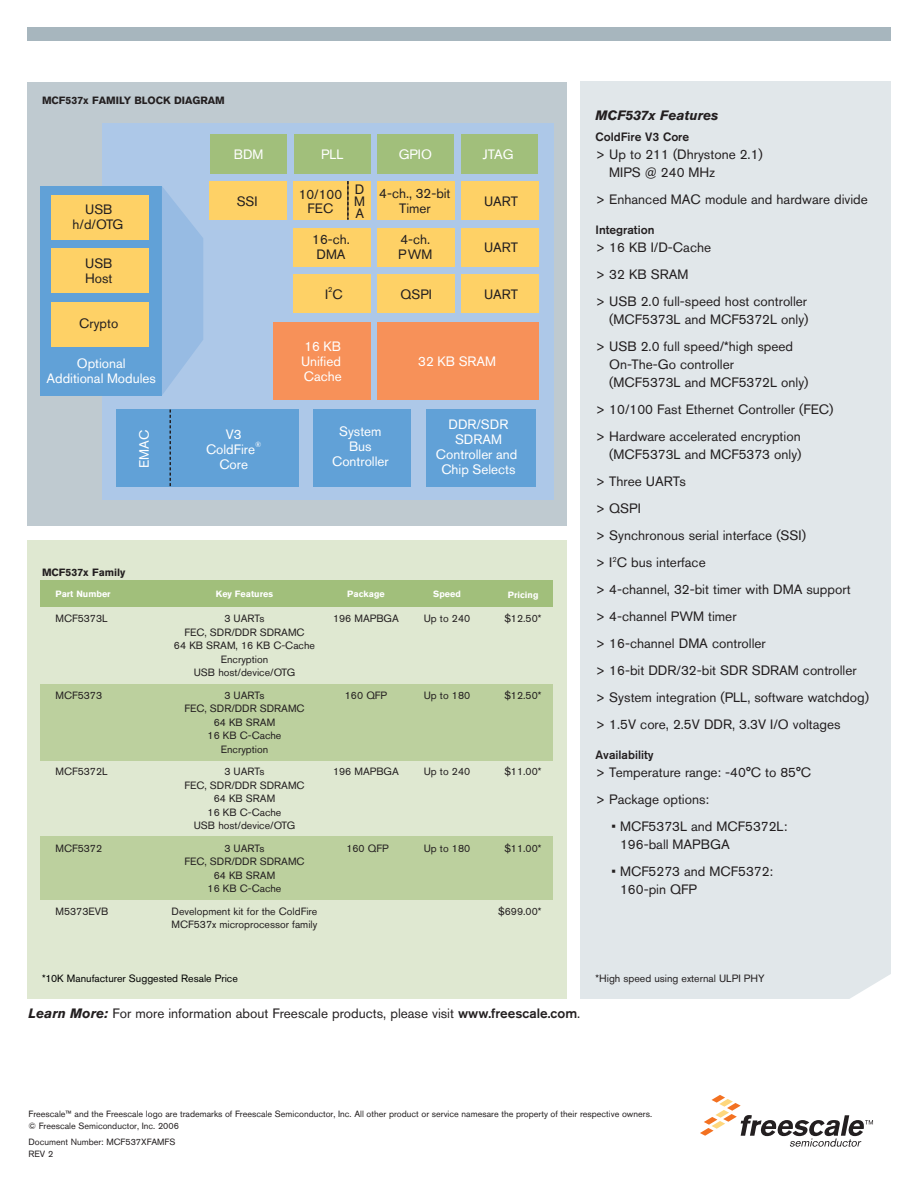
<style>
.page{position:relative;width:918px;height:1188px;background:#fff}
.page>*{position:absolute;margin:0;border:0;box-sizing:border-box;transform-origin:0 0}
.t1{font:13.5px/27px "Akzidenz Grotesk BQ";color:#231f20}
.t2{font:13.5px/15px "Akzidenz Grotesk BQ";color:#fff;text-align:center}
.t3{font:italic 700 13.5px "Akzidenz Grotesk BQ";color:#231f20}
.t4{font:13.35px "Akzidenz Grotesk BQ";color:#fff}
.t5{font:500 12px "Akzidenz Grotesk BQ";color:#231f20}
.t6{font:10.5px/13.5px "Akzidenz Grotesk BQ";color:#231f20;text-align:center}
.t7{font:700 10.5px "Akzidenz Grotesk BQ";color:#231f20}
.t8{font:10.5px "Akzidenz Grotesk BQ";color:#000}
.t9{font:9px/12px "Akzidenz Grotesk BQ";color:#231f20}
.t10{font:700 9px "Akzidenz Grotesk BQ";color:#fff}
.t11{font:7.5px "Akzidenz Grotesk BQ";color:#fff}
.s1{font-weight:700;font-style:italic}
.s2{font-weight:500}
</style>
<div class="page">
<div style="left:580px;top:82px;width:311px;height:917px;background:#e1e7ea"></div>
<div style="left:27px;top:27px;width:864px;height:13px;background:#a7b6be"></div>
<svg style="left:700px;top:974px;width:191px;height:173px"></svg>
<div style="left:27px;top:540px;width:540px;height:459px;background:#dfe8d1"></div>
<div style="left:40px;top:580px;width:514px;height:28px;background:#a1bf7b"></div>
<div style="left:40px;top:684px;width:514px;height:77px;background:#bcd09e"></div>
<div style="left:40px;top:836px;width:514px;height:64px;background:#bcd09e"></div>
<div style="left:27px;top:82px;width:540px;height:444px;background:#bfcad0"></div>
<div style="left:102px;top:123px;width:452px;height:377px;background:#adc8e8"></div>
<div style="left:40px;top:186px;width:122px;height:210px;background:#61a1d7"></div>
<div style="left:52px;top:195px;width:97px;height:44px;background:#fed166"></div>
<div style="left:210px;top:134px;width:76px;height:40px;background:#a1bf7b"></div>
<div style="left:294px;top:134px;width:76px;height:40px;background:#a1bf7b"></div>
<div style="left:210px;top:181px;width:77px;height:39px;background:#fed166"></div>
<div style="left:294px;top:181px;width:77px;height:39px;background:#fed166"></div>
<div style="left:377px;top:181px;width:77px;height:39px;background:#fed166"></div>
<div style="left:377px;top:228px;width:77px;height:38px;background:#fed166"></div>
<div style="left:377px;top:274px;width:77px;height:39px;background:#fed166"></div>
<div style="left:294px;top:228px;width:77px;height:38px;background:#fed166"></div>
<div style="left:294px;top:274px;width:77px;height:39px;background:#fed166"></div>
<div style="left:461px;top:181px;width:77px;height:39px;background:#fed166"></div>
<div style="left:461px;top:228px;width:77px;height:38px;background:#fed166"></div>
<div style="left:461px;top:274px;width:77px;height:39px;background:#fed166"></div>
<div style="left:377px;top:134px;width:77px;height:40px;background:#a1bf7b"></div>
<div style="left:461px;top:134px;width:77px;height:40px;background:#a1bf7b"></div>
<div style="left:52px;top:248px;width:97px;height:45px;background:#fed166"></div>
<div style="left:52px;top:302px;width:97px;height:45px;background:#fed166"></div>
<div style="left:116px;top:410px;width:183px;height:77px;background:#61a1d7"></div>
<div style="left:313px;top:410px;width:98px;height:77px;background:#61a1d7"></div>
<div style="left:426px;top:410px;width:110px;height:77px;background:#61a1d7"></div>
<svg style="left:162px;top:187px;width:41px;height:208px"></svg>
<svg style="left:169px;top:410px;width:2px;height:77px"></svg>
<svg style="left:347px;top:181px;width:2px;height:39px"></svg>
<div style="left:274px;top:322px;width:97px;height:77px;background:#f79159"></div>
<div style="left:377px;top:322px;width:161px;height:77px;background:#f79159"></div>
<p class="t7" style="left:42px;top:97px;width:184px">MCF537x FAMILY BLOCK DIAGRAM</p>
<p class="t1" style="left:73px;top:204px;width:52px;line-height:15px;text-align:center">USB h/d/OTG</p>
<p class="t1" style="left:85px;top:257px;width:29px;line-height:15px">USB<br>Hos</p>
<p class="t1" style="left:79px;top:311px;width:40px">Crypto</p>
<p class="t2" style="left:47px;top:357px;width:111px">Optional<br>Additional Modules</p>
<p class="t2" style="left:234px;top:149px;width:31px">BDM</p>
<p class="t2" style="left:321px;top:149px;width:24px">PLL</p>
<p class="t2" style="left:399px;top:149px;width:35px">GPIO</p>
<p class="t2" style="left:483px;top:149px;width:32px">JTAG</p>
<p class="t1" style="left:299px;top:189px;width:45px;line-height:13.5px;text-align:center">10/100<br>FEC</p>
<p class="t1" style="left:354px;top:185px;width:12px;line-height:12px;text-align:justify">D M A</p>
<p class="t1" style="left:237px;top:189px;width:22px">SSI</p>
<p class="t1" style="left:379px;top:187px;width:73px;line-height:15px;text-align:center">4-ch., 32-bit<br>Timer</p>
<p class="t1" style="left:398px;top:233px;width:36px;line-height:15px">4-ch.<br>PWM</p>
<p class="t1" style="left:333px;top:282px;width:12px">C</p>
<p class="t1" style="left:312px;top:233px;width:39px;line-height:15px;text-align:center">16-ch.<br>DMA</p>
<p class="t1" style="left:401px;top:282px;width:30px">QSP</p>
<p class="t1" style="left:484px;top:189px;width:36px">UART</p>
<p class="t1" style="left:484px;top:235px;width:36px">UART</p>
<p class="t1" style="left:484px;top:282px;width:36px">UART</p>
<p class="t2" style="left:301px;top:340px;width:42px;text-align:justify">16 KB Unified Cache</p>
<p class="t2" style="left:418px;top:355px;width:79px">32 KB SRAM</p>
<p class="t4" style="left:140px;top:468px;width:40px;rotate:-90deg">EMAC</p>
<p class="t2" style="left:206px;top:428px;width:51px">V3<br>ColdFire</p>
<p class="t11" style="left:255px;top:442px;width:8px">®</p>
<p class="t2" style="left:219px;top:458px;width:30px">Core</p>
<p class="t2" style="left:332px;top:425px;width:58px">System<br>Bus<br>Controller</p>
<p class="t2" style="left:436px;top:418px;width:83px">DDR/SDR<br>SDRAM<br>Controller and<br>Chip Selects</p>
<p class="t7" style="left:42px;top:569px;width:85px">MCF537x Family</p>
<p class="t6" style="left:56px;top:612px;width:54px">MCF5373L</p>
<p class="t6" style="left:224px;top:612px;width:42px">3 UARTs</p>
<p class="t6" style="left:333px;top:612px;width:67px">196 MAPBGA</p>
<p class="t6" style="left:424px;top:612px;width:48px">Up to 240</p>
<p class="t6" style="left:504px;top:612px;width:39px">$12.50*</p>
<p class="t6" style="left:174px;top:625px;width:143px">FEC, SDR/DDR SDRAMC<br>64 KB SRAM, 16 KB C-Cache<br>Encryption<br>USB host/device/OTG</p>
<p class="t6" style="left:56px;top:688px;width:48px">MCF5373</p>
<p class="t6" style="left:224px;top:688px;width:42px">3 UARTs</p>
<p class="t6" style="left:345px;top:688px;width:44px">160 QFP</p>
<p class="t6" style="left:424px;top:688px;width:48px">Up to 180</p>
<p class="t6" style="left:504px;top:688px;width:39px">$12.50*</p>
<p class="t6" style="left:184px;top:702px;width:122px">FEC, SDR/DDR SDRAMC<br>64 KB SRAM<br>16 KB C-Cache<br>Encryption</p>
<p class="t6" style="left:56px;top:765px;width:54px">MCF5372L</p>
<p class="t6" style="left:224px;top:765px;width:42px">3 UARTs</p>
<p class="t6" style="left:333px;top:765px;width:67px">196 MAPBGA</p>
<p class="t6" style="left:424px;top:765px;width:48px">Up to 240</p>
<p class="t6" style="left:504px;top:765px;width:39px">$11.00*</p>
<p class="t6" style="left:184px;top:778px;width:122px">FEC, SDR/DDR SDRAMC<br>64 KB SRAM<br>16 KB C-Cache<br>USB host/device/OTG</p>
<p class="t6" style="left:56px;top:841px;width:48px">MCF5372</p>
<p class="t6" style="left:224px;top:841px;width:42px">3 UARTs</p>
<p class="t6" style="left:346px;top:841px;width:44px">160 QFP</p>
<p class="t6" style="left:424px;top:841px;width:48px">Up to 180</p>
<p class="t6" style="left:504px;top:841px;width:39px">$11.00*</p>
<p class="t6" style="left:184px;top:855px;width:122px">FEC, SDR/DDR SDRAMC<br>64 KB SRAM<br>16 KB C-Cache</p>
<p class="t6" style="left:56px;top:904px;width:54px">M5373EVB</p>
<p class="t6" style="left:172px;top:904px;width:147px">Development kit for the ColdFire</p>
<p class="t6" style="left:498px;top:904px;width:45px">$699.00*</p>
<p class="t6" style="left:172px;top:918px;width:147px">MCF537x microprocessor family</p>
<p class="t10" style="left:56px;top:591px;width:57px">Part Number</p>
<p class="t10" style="left:216px;top:591px;width:59px">Key Features</p>
<p class="t10" style="left:347px;top:591px;width:39px">Package</p>
<p class="t10" style="left:433px;top:591px;width:29px">Speed</p>
<p class="t10" style="left:508px;top:592px;width:32px">Pricing</p>
<p class="t3" style="left:596px;top:110px;width:125px">MCF537x Features</p>
<p class="t5" style="left:596px;top:129px;width:95px">ColdFire V3 Core</p>
<p class="t1" style="left:609px;top:145px;width:155px;line-height:18px;text-indent:-14px">&gt; Up to 211 (Dhrystone 2.1)<br>MIPS @ 240 MHz</p>
<p class="t1" style="left:596px;top:185px;width:274px">&gt; Enhanced MAC module and hardware divide</p>
<p class="t5" style="left:596px;top:222px;width:60px">Integration</p>
<p class="t1" style="left:596px;top:233px;width:213px">&gt; 16 KB I/D-Cache<br>&gt; 32 KB SRAM<br>&gt; USB 2.0 full-speed host controller</p>
<p class="t1" style="left:596px;top:305px;width:215px;text-indent:14px">(MCF5373L and MCF5372L only) &gt; USB 2.0 full speed/*high speed</p>
<p class="t1" style="left:609px;top:355px;width:201px;line-height:18px">On-The-Go controller (MCF5373L and MCF5372L only)</p>
<p class="t1" style="left:596px;top:395px;width:239px">&gt; 10/100 Fast Ethernet Controller (FEC) &gt; Hardware accelerated encryption</p>
<p class="t1" style="left:596px;top:440px;width:275px;text-indent:14px">(MCF5373L and MCF5373 only)<br>&gt; Three UARTs<br>&gt; QSPI<br>&gt; Synchronous serial interface (SSI)<br>&gt; I<sup>2</sup>C bus interface<br>&gt; 4-channel, 32-bit timer with DMA support<br>&gt; 4-channel PWM timer<br>&gt; 16-channel DMA controller<br>&gt; 16-bit DDR/32-bit SDR SDRAM controller &gt; System integration (PLL, software watchdog) &gt; 1.5V core, 2.5V DDR, 3.3V I/O voltages</p>
<p class="t5" style="left:596px;top:747px;width:60px">Availability</p>
<p class="t1" style="left:596px;top:758px;width:217px">&gt; Temperature range: -40°C to 85°C &gt; Package options:</p>
<p class="t1" style="left:620px;top:817px;width:169px;line-height:18px;text-indent:-8px">• MCF5373L and MCF5372L:<br>196-ball MAPBGA</p>
<p class="t1" style="left:620px;top:862px;width:155px;line-height:18px;text-indent:-8px">• MCF5273 and MCF5372:<br>160-pin QFP</p>
<p class="t8" style="left:42px;top:972px;width:197px">*10K Manufacturer Suggested Resale Price</p>
<p class="t1" style="left:28px;top:1000px;width:553px"><span class="s1">Learn More:</span> For more information about Freescale products, please visit <span class="s2">www.freescale.com</span>.</p>
<p class="t6" style="left:596px;top:972px;width:171px">*High speed using external ULPI PHY</p>
<p class="t9" style="left:28px;top:1108px;width:625px">Freescale™ and the Freescale logo are trademarks of Freescale Semiconductor, Inc. All other product or service namesare the property of their respective owners. © Freescale Semiconductor, Inc. 2006</p>
<p class="t9" style="left:28px;top:1136px;width:148px">Document Number: MCF537XFAMFS<br>REV 2</p>
</div>
